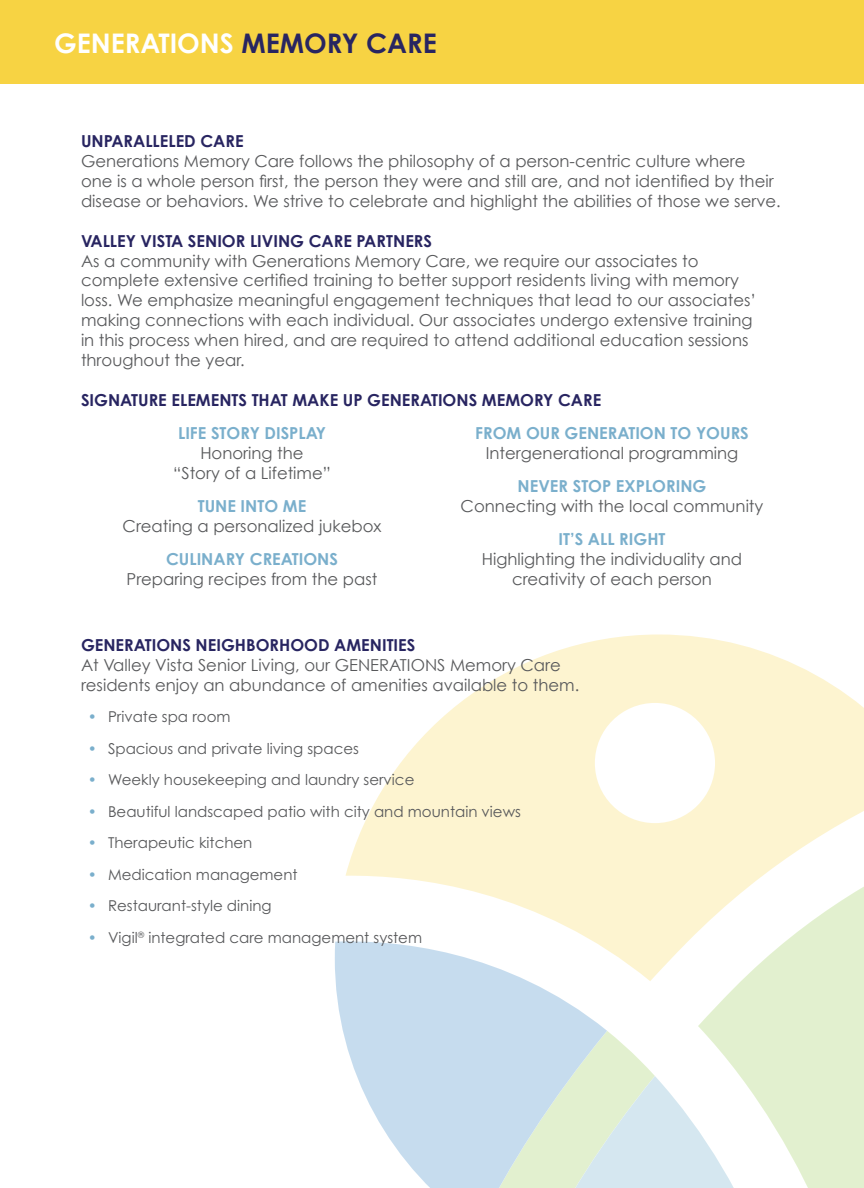
<style>
.page{position:relative;width:864px;height:1188px;background:#fff}
.page>*{position:absolute;margin:0;border:0;box-sizing:border-box;transform-origin:0 0}
.t1{font:700 27px "Century Gothic";color:#fff}
.t2{font:16.5px/19.8px "Century Gothic";color:#58595b}
.t3{font:700 16.5px "Century Gothic";color:#282561}
.t4{font:700 16.5px "Century Gothic";color:#7aafcc}
.t5{font:15px "Century Gothic Pro";color:#58595b}
.s1{color:#282561}
.s2{color:#7aafcc}
</style>
<div class="page">
<div style="left:0;top:0;width:864px;height:84px;background:#f7d343"></div>
<svg style="left:698px;top:981px;width:166px;height:207px;background:#e5f1d4"></svg>
<svg style="left:346px;top:634px;width:518px;height:347px;fill:#fdf4d0"></svg>
<svg style="left:335px;top:940px;width:272px;height:248px;fill:#c6dcee"></svg>
<svg style="left:478px;top:1031px;width:291px;height:157px"></svg>
<h1 class="t1" style="left:54px;top:26px;width:384px">GENERATIONS <span class="s1">MEMORY CARE</span></h1>
<p class="t3" style="left:81px;top:131px;width:164px">UNPARALLELED CARE</p>
<p class="t2" style="left:81px;top:151px;width:701px">Generations Memory Care follows the philosophy of a person-centric culture where one is a whole person first, the person they were and still are, and not identified by their disease or behaviors. We strive to celebrate and highlight the abilities of those we serve.</p>
<p class="t3" style="left:81px;top:230px;width:353px">VALLEY VISTA SENIOR LIVING CARE PARTNERS</p>
<p class="t2" style="left:81px;top:251px;width:677px">As a community with Generations Memory Care, we require our associates to complete extensive certified training to better support residents living with memory loss. We emphasize meaningful engagement techniques that lead to our associates’ making connections with each individual. Our associates undergo extensive training in this process when hired, and are required to attend additional education sessions throughout the year.</p>
<p class="t3" style="left:81px;top:389px;width:522px">SIGNATURE ELEMENTS THAT MAKE UP GENERATIONS MEMORY CARE</p>
<p class="t4" style="left:178px;top:423px;width:149px">LIFE STORY DISPLAY</p>
<p class="t2" style="left:173px;top:443px;width:159px;text-align:center">Honoring the<br>“Story of a Lifetime”</p>
<p class="t4" style="left:198px;top:495px;width:110px">TUNE INTO ME</p>
<p class="t2" style="left:123px;top:516px;width:260px">Creating a personalized jukebox</p>
<p class="t4" style="left:166px;top:549px;width:174px">CULINARY CREATIONS</p>
<p class="t2" style="left:127px;top:569px;width:252px">Preparing recipes from the past</p>
<p class="t4" style="left:475px;top:423px;width:275px">FROM OUR GENERATION TO YOURS</p>
<p class="t2" style="left:486px;top:443px;width:254px">Intergenerational programming</p>
<p class="t4" style="left:518px;top:476px;width:190px">NEVER STOP EXPLORING</p>
<p class="t2" style="left:461px;top:496px;width:304px">Connecting with the local community</p>
<p class="t4" style="left:559px;top:529px;width:108px">IT’S ALL RIGHT</p>
<p class="t2" style="left:482px;top:549px;width:262px;text-align:center">Highlighting the individuality and creativity of each person</p>
<p class="t3" style="left:81px;top:635px;width:336px">GENERATIONS NEIGHBORHOOD AMENITIES</p>
<p class="t2" style="left:81px;top:655px;width:500px">At Valley Vista Senior Living, our GENERATIONS Memory Care residents enjoy an abundance of amenities available to them.</p>
<p class="t5" style="left:88px;top:708px;width:144px"><span class="s2">•</span> Private spa room</p>
<p class="t5" style="left:88px;top:739px;width:273px"><span class="s2">•</span> Spacious and private living spaces</p>
<p class="t5" style="left:88px;top:771px;width:328px"><span class="s2">•</span> Weekly housekeeping and laundry service</p>
<p class="t5" style="left:88px;top:802px;width:435px"><span class="s2">•</span> Beautiful landscaped patio with city and mountain views</p>
<p class="t5" style="left:88px;top:834px;width:166px"><span class="s2">•</span> Therapeutic kitchen</p>
<p class="t5" style="left:88px;top:865px;width:211px"><span class="s2">•</span> Medication management</p>
<p class="t5" style="left:88px;top:897px;width:185px"><span class="s2">•</span> Restaurant-style dining</p>
<p class="t5" style="left:88px;top:928px;width:336px"><span class="s2">•</span> Vigil<sup>®</sup> integrated care management system</p>
</div>
